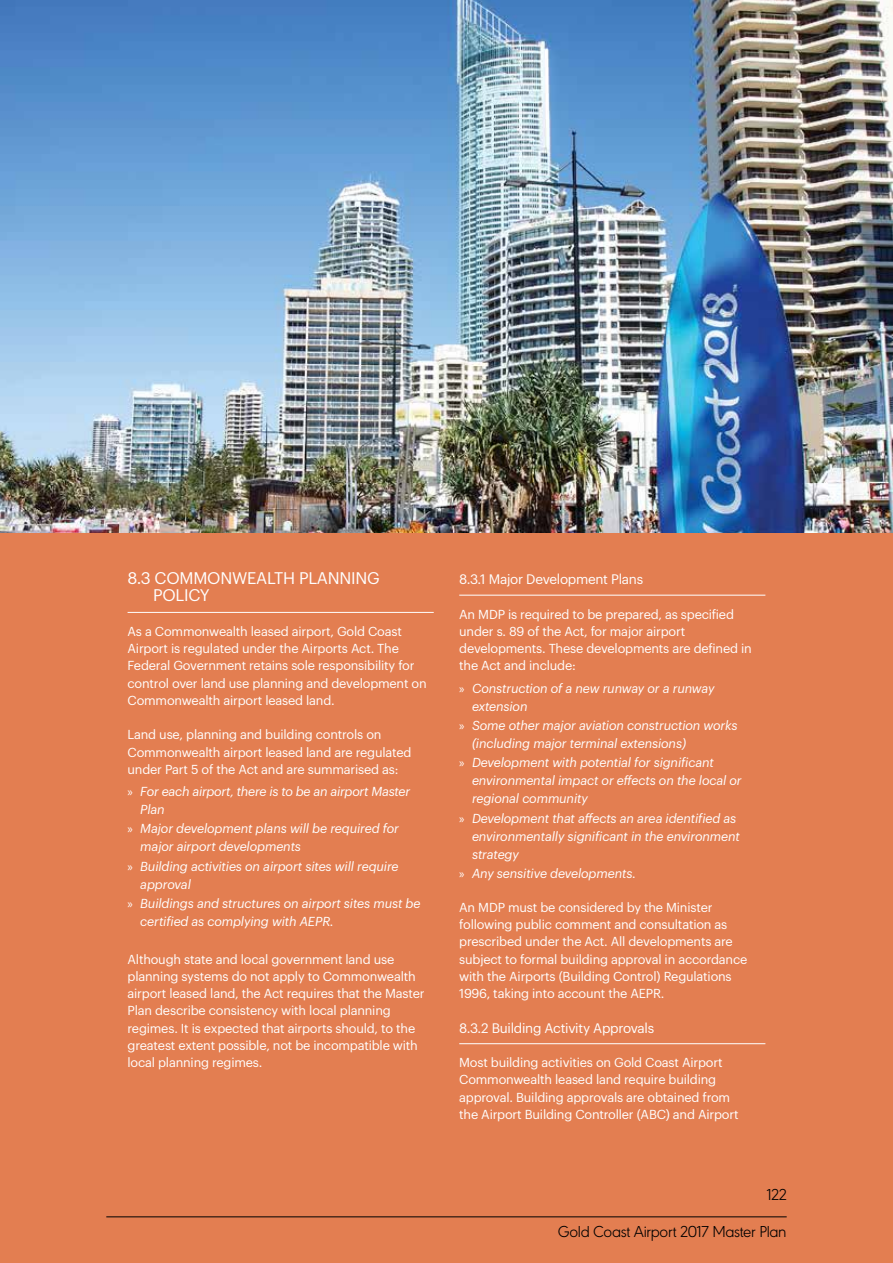
<style>
.page{position:relative;width:893px;height:1263px;background:#fff}
.page>*{position:absolute;margin:0;border:0;box-sizing:border-box;transform-origin:0 0}
.t1{font:300 16.5px "URW Geometric";letter-spacing:-.02em;color:#000}
.t2{font:16.5px/17.2px "Graphik";letter-spacing:-.015em;color:#fff}
.t3{font:13.5px "Graphik";letter-spacing:-.02em;color:#fff}
.t4{font:12.75px/17.2px "Graphik";letter-spacing:-.015em;color:#fff}
.t5{font:italic 12.75px/18px "Graphik";letter-spacing:-.01em;color:#fff}
.s1{font-family:"Myriad Pro";font-style:normal}
</style>
<div class="page">
<div style="left:0;top:532px;width:893px;height:731px;background:#e37e51"></div>
<hr style="left:128px;top:612px;width:306px;height:1px;background:#fff">
<hr style="left:459px;top:595px;width:306px;height:1px;background:#fff">
<hr style="left:459px;top:1043px;width:306px;height:1px;background:#fff">
<img style="left:0;top:0;width:893px;height:532px">
<hr style="left:106px;top:1216px;width:681px;height:1px;background:#000">
<p class="t2" style="left:153px;top:568px;width:228px;text-indent:-26px">8.3 COMMONWEALTH PLANNING<br>POLICY</p>
<p class="t4" style="left:128px;top:622px;width:301px">As a Commonwealth leased airport, Gold Coast Airport is regulated under the Airports Act. The Federal Government retains sole responsibility for control over land use planning and development on Commonwealth airport leased land.</p>
<p class="t4" style="left:128px;top:725px;width:285px">Land use, planning and building controls on<br>Commonwealth airport leased land are regulated under Part 5 of the Act and are summarised as:</p>
<p class="t5" style="left:140px;top:781px;width:271px;text-indent:-13px"><span class="s1">»</span> For each airport, there is to be an airport Master<br>Plan</p>
<p class="t5" style="left:140px;top:819px;width:260px;text-indent:-13px"><span class="s1">»</span> Major development plans will be required for major airport developments</p>
<p class="t5" style="left:140px;top:856px;width:260px;text-indent:-13px"><span class="s1">»</span> Building activities on airport sites will require approval</p>
<p class="t5" style="left:140px;top:893px;width:282px;text-indent:-13px"><span class="s1">»</span> Buildings and structures on airport sites must be certified as complying with AEPR.</p>
<p class="t4" style="left:128px;top:949px;width:298px">Although state and local government land use planning systems do not apply to Commonwealth airport leased land, the Act requires that the Master Plan describe consistency with local planning regimes. It is expected that airports should, to the greatest extent possible, not be incompatible with local planning regimes.</p>
<p class="t3" style="left:459px;top:569px;width:185px">8.3.1 Major Development Plans</p>
<p class="t4" style="left:459px;top:604px;width:294px">An MDP is required to be prepared, as specified under s. 89 of the Act, for major airport developments. These developments are defined in the Act and include:</p>
<p class="t5" style="left:472px;top:678px;width:244px;text-indent:-13px"><span class="s1">»</span> Construction of a new runway or a runway extension</p>
<p class="t5" style="left:472px;top:715px;width:267px;text-indent:-13px"><span class="s1">»</span> Some other major aviation construction works (including major terminal extensions)</p>
<p class="t5" style="left:472px;top:752px;width:271px;text-indent:-13px"><span class="s1">»</span> Development with potential for significant environmental impact or effects on the local or regional community</p>
<p class="t5" style="left:472px;top:808px;width:269px;text-indent:-13px"><span class="s1">»</span> Development that affects an area identified as environmentally significant in the environment strategy</p>
<p class="t5" style="left:459px;top:863px;width:178px"><span class="s1">»</span> Any sensitive developments.</p>
<p class="t4" style="left:459px;top:898px;width:290px">An MDP must be considered by the Minister following public comment and consultation as prescribed under the Act. All developments are subject to formal building approval in accordance with the Airports (Building Control) Regulations 1996, taking into account the AEPR.</p>
<p class="t3" style="left:459px;top:1018px;width:196px">8.3.2 Building Activity Approvals</p>
<p class="t4" style="left:459px;top:1053px;width:281px">Most building activities on Gold Coast Airport Commonwealth leased land require building approval. Building approvals are obtained from the Airport Building Controller (ABC) and Airport</p>
<p class="t1" style="left:767px;top:1183px;width:21px">122</p>
<p class="t1" style="left:558px;top:1220px;width:230px">Gold Coast Airport 2017 Master Plan</p>
</div>
